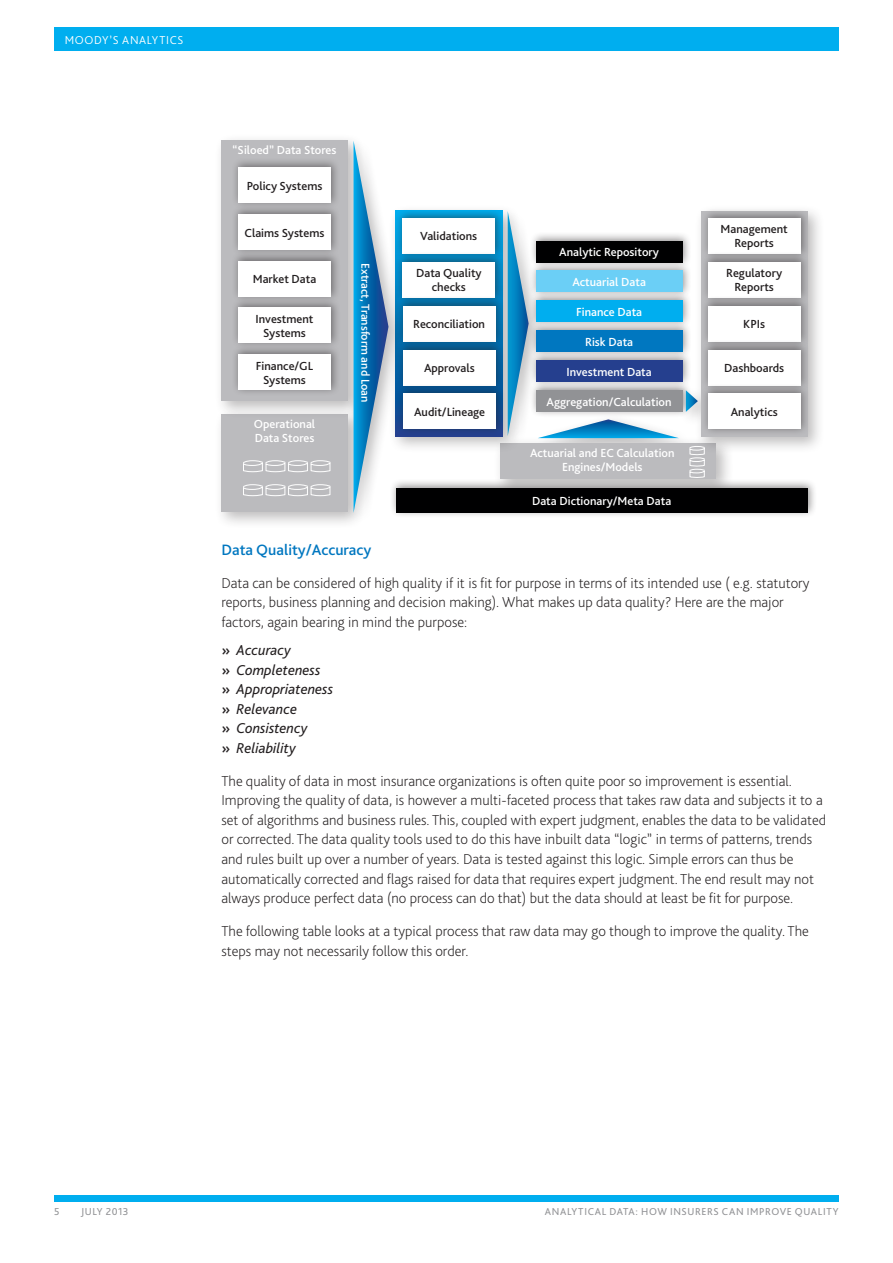
<style>
.page{position:relative;width:893px;height:1263px;background:#fff}
.page>*{position:absolute;margin:0;border:0;box-sizing:border-box;transform-origin:0 0}
.BODY___Headline_2__s{font:500 15.75px "Bliss Pro";color:#0077c0}
.BODY___Text{font:200 15px/19.5px "Bliss Pro";color:#231f20}
.t1{font:italic 15px "Bliss Pro";color:#231f20}
.t2{font:500 12.3px/14px "Bliss Pro";color:#231f20;text-align:center}
.t3{font:500 12.3px/14px "Bliss Pro";color:#fff;text-align:center}
.t4{font:500 12px "Bliss Pro";color:#fff}
.t5{font:300 12px "Bliss Pro";letter-spacing:.055em;color:#fff}
.t6{font:10.5px "Bliss Pro";letter-spacing:.06em;color:#919295}
.s1{font-weight:500;font-style:normal}
</style>
<div class="page">
<div style="left:54px;top:1195px;width:785px;height:6px;background:#00aeef"></div>
<div style="left:54px;top:27px;width:785px;height:24px;background:#00aeef"></div>
<svg style="left:546px;top:419px;width:125px;height:17px"></svg>
<div style="left:493px;top:436px;width:241px;height:61px;background:#231f20;opacity:.3"></div>
<div style="left:500px;top:443px;width:216px;height:36px;background:#bbbbbe"></div>
<div style="left:214px;top:408px;width:151px;height:122px;background:#231f20;opacity:.3"></div>
<div style="left:221px;top:415px;width:127px;height:97px;background:#bbbbbe"></div>
<div style="left:501px;top:208px;width:44px;height:242px;background:#231f20;opacity:.3"></div>
<svg style="left:520px;top:211px;width:9px;height:225px"></svg>
<div style="left:389px;top:204px;width:131px;height:249px;background:#231f20;opacity:.3"></div>
<div style="left:395px;top:208px;width:109px;height:52px;background:#231f20;opacity:.5"></div>
<div style="left:402px;top:218px;width:93px;height:36px;background:#fff"></div>
<div style="left:396px;top:252px;width:109px;height:52px;background:#231f20;opacity:.5"></div>
<div style="left:403px;top:262px;width:92px;height:36px;background:#fff"></div>
<div style="left:396px;top:296px;width:109px;height:52px;background:#231f20;opacity:.5"></div>
<div style="left:403px;top:306px;width:93px;height:36px;background:#fff"></div>
<div style="left:396px;top:340px;width:109px;height:52px;background:#231f20;opacity:.5"></div>
<div style="left:403px;top:350px;width:93px;height:35px;background:#fff"></div>
<div style="left:396px;top:383px;width:109px;height:53px;background:#231f20;opacity:.5"></div>
<div style="left:403px;top:393px;width:93px;height:36px;background:#fff"></div>
<svg style="left:692px;top:395px;width:2px;height:17px"></svg>
<div style="left:529px;top:380px;width:163px;height:38px;background:#231f20;opacity:.5"></div>
<div style="left:536px;top:390px;width:146px;height:22px;background:#919295"></div>
<div style="left:529px;top:350px;width:163px;height:38px;background:#231f20;opacity:.5"></div>
<div style="left:536px;top:360px;width:146px;height:22px;background:#253f8e"></div>
<div style="left:529px;top:320px;width:163px;height:38px;background:#231f20;opacity:.5"></div>
<div style="left:536px;top:330px;width:146px;height:22px;background:#0077c0"></div>
<div style="left:529px;top:291px;width:163px;height:37px;background:#231f20;opacity:.5"></div>
<div style="left:536px;top:301px;width:146px;height:21px;background:#00aeef"></div>
<div style="left:529px;top:261px;width:163px;height:37px;background:#231f20;opacity:.5"></div>
<div style="left:536px;top:271px;width:146px;height:21px;background:#6bcff6"></div>
<div style="left:529px;top:231px;width:163px;height:38px;background:#231f20;opacity:.5"></div>
<div style="left:536px;top:241px;width:146px;height:21px;background:#000001"></div>
<div style="left:389px;top:478px;width:428px;height:41px;background:#231f20;opacity:.5"></div>
<div style="left:396px;top:488px;width:411px;height:24px;background:#000001"></div>
<div style="left:214px;top:134px;width:151px;height:285px;background:#231f20;opacity:.3"></div>
<div style="left:221px;top:141px;width:127px;height:260px;background:#bbbbbe"></div>
<div style="left:231px;top:157px;width:109px;height:53px;background:#231f20;opacity:.5"></div>
<div style="left:238px;top:167px;width:93px;height:36px;background:#fff"></div>
<div style="left:231px;top:204px;width:109px;height:52px;background:#231f20;opacity:.5"></div>
<div style="left:238px;top:214px;width:93px;height:36px;background:#fff"></div>
<div style="left:231px;top:251px;width:109px;height:52px;background:#231f20;opacity:.5"></div>
<div style="left:238px;top:261px;width:93px;height:36px;background:#fff"></div>
<div style="left:231px;top:297px;width:109px;height:53px;background:#231f20;opacity:.5"></div>
<div style="left:238px;top:307px;width:93px;height:36px;background:#fff"></div>
<div style="left:231px;top:344px;width:109px;height:52px;background:#231f20;opacity:.5"></div>
<div style="left:238px;top:354px;width:93px;height:36px;background:#fff"></div>
<div style="left:694px;top:204px;width:131px;height:250px;background:#231f20;opacity:.3"></div>
<div style="left:701px;top:208px;width:109px;height:52px;background:#231f20;opacity:.5"></div>
<div style="left:708px;top:218px;width:93px;height:36px;background:#fff"></div>
<div style="left:701px;top:252px;width:109px;height:52px;background:#231f20;opacity:.5"></div>
<div style="left:708px;top:262px;width:93px;height:36px;background:#fff"></div>
<div style="left:701px;top:296px;width:109px;height:52px;background:#231f20;opacity:.5"></div>
<div style="left:708px;top:306px;width:93px;height:36px;background:#fff"></div>
<div style="left:701px;top:340px;width:109px;height:52px;background:#231f20;opacity:.5"></div>
<div style="left:708px;top:350px;width:93px;height:35px;background:#fff"></div>
<div style="left:701px;top:383px;width:109px;height:53px;background:#231f20;opacity:.5"></div>
<div style="left:708px;top:393px;width:93px;height:36px;background:#fff"></div>
<svg style="left:243px;top:460px;width:88px;height:13px"></svg>
<svg style="left:689px;top:445px;width:17px;height:33px"></svg>
<svg style="left:243px;top:484px;width:88px;height:13px"></svg>
<div style="left:347px;top:137px;width:58px;height:390px;background:#231f20;opacity:.3"></div>
<svg style="left:354px;top:141px;width:34px;height:372px"></svg>
<p class="t5" style="left:65px;top:32px;width:120px">MOODY’S ANALYTICS</p>
<p class="t3" style="left:233px;top:143px;width:105px">“Siloed” Data Stores</p>
<p class="t2" style="left:247px;top:179px;width:77px">Policy Systems</p>
<p class="t2" style="left:245px;top:225px;width:81px">Claims Systems</p>
<p class="t2" style="left:253px;top:272px;width:65px">Market Data</p>
<p class="t2" style="left:256px;top:312px;width:59px">Investment<br>Systems</p>
<p class="t2" style="left:256px;top:358px;width:59px">Finance/GL<br>Systems</p>
<p class="t3" style="left:254px;top:417px;width:63px;text-align:left">Operational<br>Data Stores</p>
<p class="t4" style="left:373px;top:263px;width:141px;rotate:90deg">Extract, Transform and Loan</p>
<p class="t2" style="left:420px;top:229px;width:59px">Validations</p>
<p class="t2" style="left:416px;top:266px;width:67px">Data Quality checks</p>
<p class="t2" style="left:413px;top:317px;width:73px">Reconciliation</p>
<p class="t2" style="left:424px;top:361px;width:52px">Approvals</p>
<p class="t2" style="left:414px;top:405px;width:73px">Audit/Lineage</p>
<p class="t3" style="left:559px;top:245px;width:101px">Analytic Repository</p>
<p class="t3" style="left:572px;top:275px;width:75px">Actuarial Data</p>
<p class="t3" style="left:576px;top:305px;width:68px">Finance Data</p>
<p class="t3" style="left:585px;top:334px;width:50px">Risk Data</p>
<p class="t3" style="left:566px;top:364px;width:87px">Investment Data</p>
<p class="t3" style="left:547px;top:394px;width:126px">Aggregation/Calculation</p>
<p class="t3" style="left:530px;top:446px;width:146px">Actuarial and EC Calculation<br>Engines/Models</p>
<p class="t3" style="left:532px;top:494px;width:141px">Data Dictionary/Meta Data</p>
<p class="t2" style="left:721px;top:222px;width:69px">Management<br>Reports</p>
<p class="t2" style="left:726px;top:266px;width:57px">Regulatory<br>Reports</p>
<p class="t2" style="left:743px;top:317px;width:23px">KPIs</p>
<p class="t2" style="left:724px;top:361px;width:62px">Dashboards</p>
<p class="t2" style="left:731px;top:405px;width:49px">Analytics</p>
<p class="BODY___Headline_2__s" style="left:221px;top:540px;width:151px">Data Quality/Accuracy</p>
<p class="BODY___Text" style="left:221px;top:573px;width:589px">Data can be considered of high quality if it is fit for purpose in terms of its intended use ( e.g. statutory reports, business planning and decision making). What makes up data quality? Here are the major factors, again bearing in mind the purpose:</p>
<p class="t1" style="left:221px;top:641px;width:71px"><span class="s1">»</span> Accuracy</p>
<p class="t1" style="left:221px;top:661px;width:100px"><span class="s1">»</span> Completeness</p>
<p class="t1" style="left:221px;top:680px;width:113px"><span class="s1">»</span> Appropriateness</p>
<p class="t1" style="left:221px;top:700px;width:77px"><span class="s1">»</span> Relevance</p>
<p class="t1" style="left:221px;top:719px;width:87px"><span class="s1">»</span> Consistency</p>
<p class="t1" style="left:221px;top:739px;width:76px"><span class="s1">»</span> Reliability</p>
<p class="BODY___Text" style="left:221px;top:771px;width:606px">The quality of data in most insurance organizations is often quite poor so improvement is essential.<br>Improving the quality of data, is however a multi-faceted process that takes raw data and subjects it to a set of algorithms and business rules. This, coupled with expert judgment, enables the data to be validated or corrected. The data quality tools used to do this have inbuilt data “logic” in terms of patterns, trends and rules built up over a number of years. Data is tested against this logic. Simple errors can thus be automatically corrected and flags raised for data that requires expert judgment. The end result may not always produce perfect data (no process can do that) but the data should at least be fit for purpose.</p>
<p class="BODY___Text" style="left:221px;top:921px;width:589px">The following table looks at a typical process that raw data may go though to improve the quality. The steps may not necessarily follow this order.</p>
<p class="t6" style="left:54px;top:1205px;width:7px">5</p>
<p class="t6" style="left:81px;top:1205px;width:49px">JULY 2013</p>
<p class="t6" style="left:545px;top:1205px;width:295px">ANALYTICAL DATA: HOW INSURERS CAN IMPROVE QUALITY</p>
</div>
